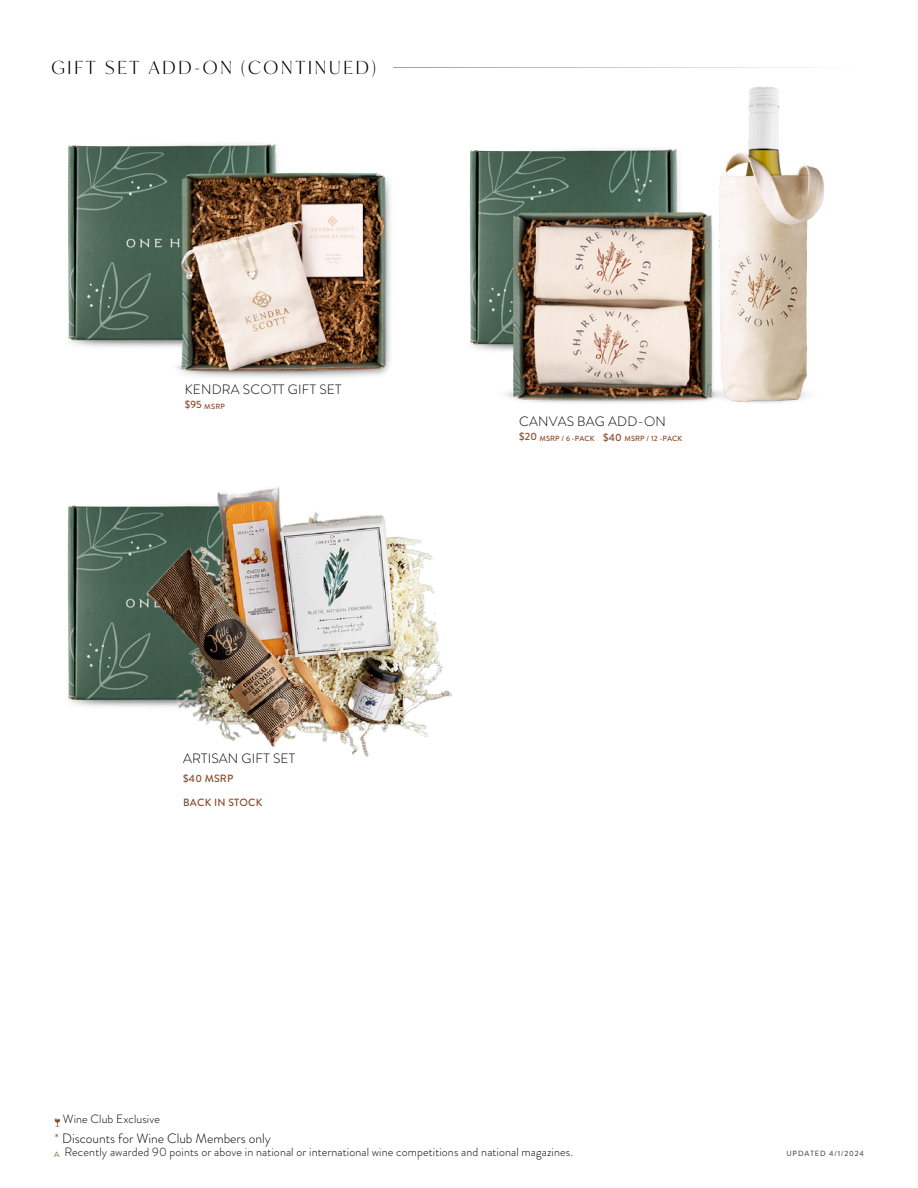
<style>
.page{position:relative;width:918px;height:1188px;background:#fff}
.page>*{position:absolute;margin:0;border:0;box-sizing:border-box;transform-origin:0 0}
.t1{font:300 18px "Ivy Mode";letter-spacing:.155em;color:#000}
.t2{font:300 13.5px "Brandon Grotesque";letter-spacing:.015em;color:#000}
.t3{font:300 12px "Brandon Grotesque";letter-spacing:.01em;color:#000}
.t4{font:500 10.5px "Brandon Grotesque";letter-spacing:.02em;color:#894a29}
.t5{font:500 7.5px "Brandon Grotesque";letter-spacing:.015em;color:#894a29}
.t6{font:7.5px "Brandon Grotesque";letter-spacing:.12em;color:#2a2a29}
.s1{color:#894a29}
.s2{font-family:"Montserrat";font-weight:400;font-size:7.5px;color:#894a29}
</style>
<div class="page">
<img style="left:68px;top:145px;width:88px;height:202px">
<img style="left:156px;top:143px;width:235px;height:235px">
<hr style="left:393px;top:67px;width:468px;height:1px;background:#000">
<img style="left:469px;top:150px;width:6px;height:197px">
<img style="left:475px;top:67px;width:358px;height:336px">
<svg style="left:55px;top:1118px;width:5px;height:9px"></svg>
<img style="left:67px;top:487px;width:385px;height:271px">
<h4 class="t1" style="left:51px;top:56px;width:326px">GIFT SET ADD-ON (CONTINUED)</h4>
<p class="t2" style="left:185px;top:380px;width:158px">KENDRA SCOTT GIFT SET</p>
<p class="t4" style="left:185px;top:397px;width:18px">$95</p>
<p class="t5" style="left:204px;top:401px;width:22px">MSRP</p>
<h2 class="t2" style="left:519px;top:411px;width:148px">CANVAS BAG ADD-ON</h2>
<h2 class="t4" style="left:519px;top:429px;width:19px">$20</h2>
<p class="t4" style="left:603px;top:430px;width:20px">$40</p>
<h6 class="t5" style="left:539px;top:433px;width:57px">MSRP / 6 -PACK</h6>
<p class="t5" style="left:624px;top:433px;width:59px">MSRP / 12 -PACK</p>
<h2 class="t2" style="left:183px;top:749px;width:113px">ARTISAN GIFT SET</h2>
<h2 class="t4" style="left:183px;top:771px;width:52px">$40 MSRP</h2>
<h2 class="t4" style="left:183px;top:795px;width:81px">BACK IN STOCK</h2>
<h3 class="t3" style="left:63px;top:1110px;width:99px">Wine Club Exclusive</h3>
<h4 class="t2" style="left:55px;top:1129px;width:218px"><span class="s1">*</span> Discounts for Wine Club Members only</h4>
<p class="t3" style="left:54px;top:1144px;width:521px"><span class="s2">A</span> Recently awarded 90 points or above in national or international wine competitions and national magazines.</p>
<h5 class="t6" style="left:786px;top:1148px;width:79px">UPDATED 4/1/2024</h5>
</div>
